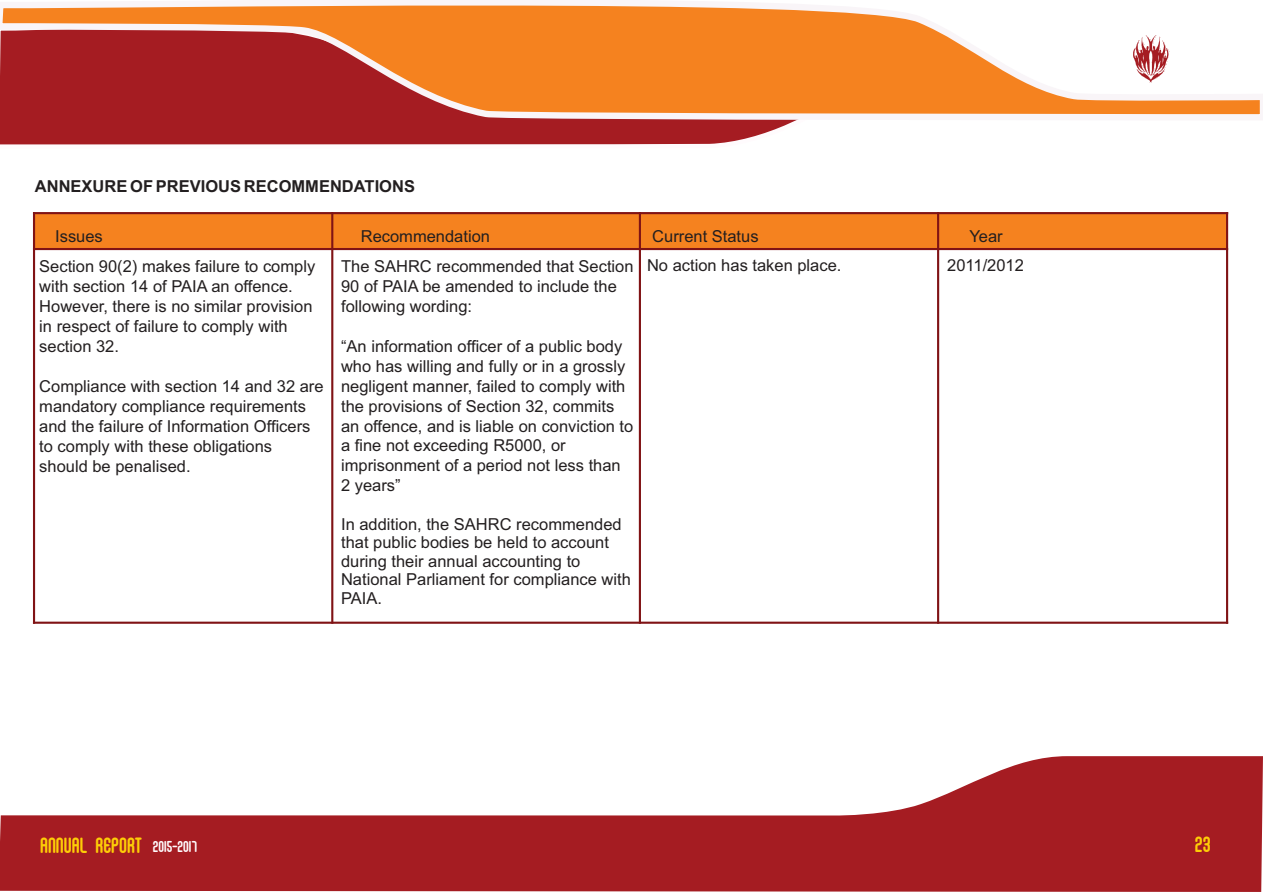
<style>
.page{position:relative;width:1263px;height:893px;background:#fff}
.page>*{position:absolute;margin:0;border:0;box-sizing:border-box;transform-origin:0 0}
.t1{font:21px "False Positive Round BRK";color:#fdcd07}
.t2{font:16.5px/20px "Arial";color:#231f20}
.t3{font:700 16.5px "Arial";color:#231f20}
.s1{font-size:15px;color:#fffbfd}
</style>
<div class="page">
<svg style="left:0;top:756px;width:1263px;height:136px;fill:#a51c22"></svg>
<svg style="left:0;top:5px;width:1260px;height:273px"></svg>
<div style="left:34px;top:213px;width:298px;height:36px;background:#f5821f"></div>
<div style="left:332px;top:213px;width:308px;height:36px;background:#f5821f"></div>
<div style="left:640px;top:213px;width:298px;height:36px;background:#f5821f"></div>
<div style="left:938px;top:213px;width:289px;height:36px;background:#f5821f"></div>
<hr style="left:33px;top:212px;width:2px;height:412px;background:#801315">
<hr style="left:331px;top:212px;width:2px;height:412px;background:#801315">
<hr style="left:639px;top:212px;width:2px;height:412px;background:#801315">
<hr style="left:937px;top:212px;width:2px;height:412px;background:#801315">
<hr style="left:1226px;top:212px;width:2px;height:412px;background:#801315">
<hr style="left:33px;top:622px;width:1195px;height:2px;background:#801315">
<hr style="left:33px;top:248px;width:1195px;height:2px;background:#801315">
<hr style="left:33px;top:212px;width:1195px;height:2px;background:#801315">
<p class="t3" style="left:35px;top:180px;width:382px">ANNEXURE OF PREVIOUS RECOMMENDATIONS</p>
<p class="t2" style="left:55px;top:227px;width:49px">Issues</p>
<p class="t2" style="left:361px;top:228px;width:131px">Recommendation</p>
<p class="t2" style="left:652px;top:227px;width:108px">Current Status</p>
<p class="t2" style="left:969px;top:227px;width:35px">Year</p>
<p class="t2" style="left:39px;top:257px;width:278px">Section 90(2) makes failure to comply with section 14 of PAIA an offence.<br>However, there is no similar provision in respect of failure to comply with section 32.</p>
<p class="t2" style="left:39px;top:378px;width:286px">Compliance with section 14 and 32 are mandatory compliance requirements and the failure of Information Officers to comply with these obligations should be penalised.</p>
<p class="t2" style="left:647px;top:257px;width:196px">No action has taken place.</p>
<p class="t2" style="left:947px;top:257px;width:78px">2011/2012</p>
<p class="t2" style="left:341px;top:257px;width:294px">The SAHRC recommended that Section<br>90 of PAIA be amended to include the following wording:</p>
<p class="t2" style="left:341px;top:337px;width:294px">“An information officer of a public body who has willing and fully or in a grossly negligent manner, failed to comply with the provisions of Section 32, commits an offence, and is liable on conviction to a fine not exceeding R5000, or imprisonment of a period not less than 2 years”</p>
<p class="t2" style="left:341px;top:516px;width:291px;line-height:18.5px">In addition, the SAHRC recommended that public bodies be held to account during their annual accounting to<br>National Parliament for compliance with<br>PAIA.</p>
<p class="t1" style="left:40px;top:838px;width:158px">ANNUAL REPORT <span class="s1">2015-2017</span></p>
<p class="t1" style="left:1195px;top:836px;width:17px">23</p>
</div>
